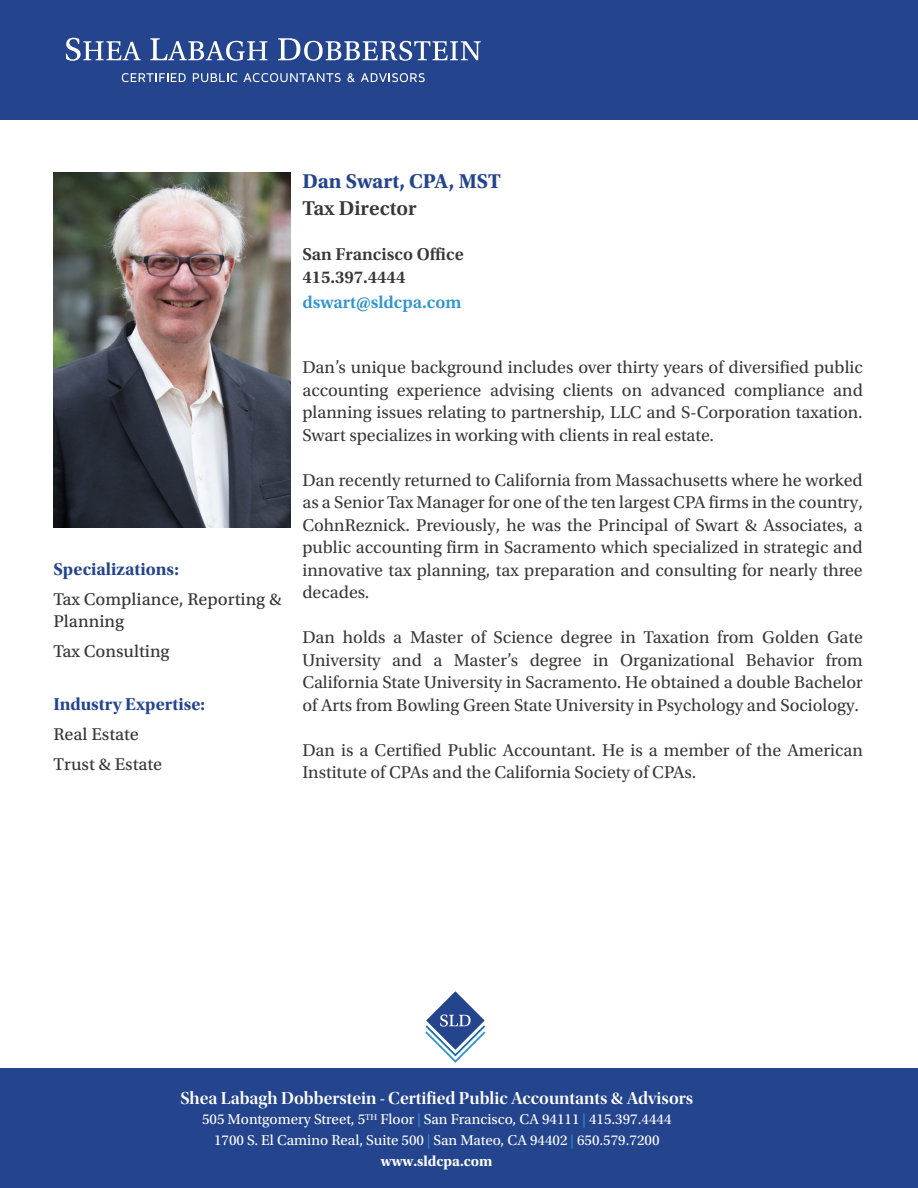
<style>
.page{position:relative;width:918px;height:1188px;background:#fff}
.page>*{position:absolute;margin:0;border:0;box-sizing:border-box;transform-origin:0 0}
.t1{font:700 21px "Utopia Std";color:#24458e}
.t2{font:600 21px "Utopia Std";color:#383836}
.t3{font:18px/22.5px "Utopia Std";color:#383836;text-align:justify}
.t4{font:18px/22.5px "Utopia Std Capt";color:#383836}
.t5{font:18px "Utopia Std Semibold Disp";color:#fff}
.t6{font:18px "Utopia Std Bold Subh";color:#24458e}
.t7{font:600 18px "Utopia Std";color:#383836}
.t8{font:600 18px "Utopia Std";color:#3294d0}
.t9{font:15px/20.7px "Utopia Std";color:#fff;text-align:center}
.t10{font:15px "Utopia Std Bold Subh";color:#fff}
.s1{color:#3294d0}
</style>
<div class="page">
<div style="left:0;top:0;width:918px;height:120px;background:#24458e"></div>
<svg style="left:66px;top:38px;width:75px;height:23px"></svg>
<svg style="left:150px;top:38px;width:117px;height:23px"></svg>
<svg style="left:278px;top:38px;width:203px;height:23px"></svg>
<svg style="left:122px;top:73px;width:64px;height:9px"></svg>
<svg style="left:193px;top:73px;width:44px;height:9px"></svg>
<svg style="left:243px;top:73px;width:98px;height:9px"></svg>
<svg style="left:347px;top:73px;width:8px;height:9px"></svg>
<svg style="left:361px;top:73px;width:64px;height:9px"></svg>
<div style="left:0;top:1068px;width:918px;height:120px;background:#24458e"></div>
<svg style="left:425px;top:991px;width:60px;height:72px"></svg>
<img style="left:53px;top:173px;width:237px;height:355px">
<p class="t6" style="left:53px;top:559px;width:127px">Specializations:</p>
<p class="t4" style="left:53px;top:588px;width:230px">Tax Compliance, Reporting &amp;<br>Planning</p>
<p class="t4" style="left:53px;top:640px;width:118px">Tax Consulting</p>
<p class="t6" style="left:53px;top:694px;width:153px">Industry Expertise:</p>
<p class="t4" style="left:53px;top:723px;width:87px">Real Estate</p>
<p class="t4" style="left:53px;top:753px;width:110px">Trust &amp; Estate</p>
<p class="t1" style="left:302px;top:169px;width:200px">Dan Swart, CPA, MST</p>
<p class="t2" style="left:302px;top:196px;width:116px">Tax Director</p>
<p class="t7" style="left:302px;top:244px;width:163px">San Francisco Office</p>
<p class="t7" style="left:302px;top:267px;width:104px">415.397.4444</p>
<p class="t8" style="left:302px;top:292px;width:161px">dswart@sldcpa.com</p>
<p class="t3" style="left:302px;top:356px;width:562px">Dan’s unique background includes over thirty years of diversified public accounting experience advising clients on advanced compliance and planning issues relating to partnership, LLC and S-Corporation taxation.<br>Swart specializes in working with clients in real estate.</p>
<p class="t3" style="left:302px;top:469px;width:562px">Dan recently returned to California from Massachusetts where he worked as a Senior Tax Manager for one of the ten largest CPA firms in the country, CohnReznick. Previously, he was the Principal of Swart &amp; Associates, a public accounting firm in Sacramento which specialized in strategic and innovative tax planning, tax preparation and consulting for nearly three decades.</p>
<p class="t3" style="left:302px;top:626px;width:562px">Dan holds a Master of Science degree in Taxation from Golden Gate University and a Master’s degree in Organizational Behavior from California State University in Sacramento. He obtained a double Bachelor of Arts from Bowling Green State University in Psychology and Sociology.</p>
<p class="t3" style="left:302px;top:739px;width:562px">Dan is a Certified Public Accountant. He is a member of the American<br>Institute of CPAs and the California Society of CPAs.</p>
<p class="t5" style="left:180px;top:1088px;width:514px">Shea Labagh Dobberstein - Certified Public Accountants &amp; Advisors</p>
<p class="t9" style="left:202px;top:1109px;width:471px">505 Montgomery Street, 5<sup>TH</sup> Floor <span class="s1">|</span> San Francisco, CA 94111 <span class="s1">|</span> 415.397.4444<br>1700 S. El Camino Real, Suite 500 <span class="s1">|</span> San Mateo, CA 94402 <span class="s1">|</span> 650.579.7200</p>
<p class="t10" style="left:381px;top:1152px;width:113px">www.sldcpa.com</p>
</div>
